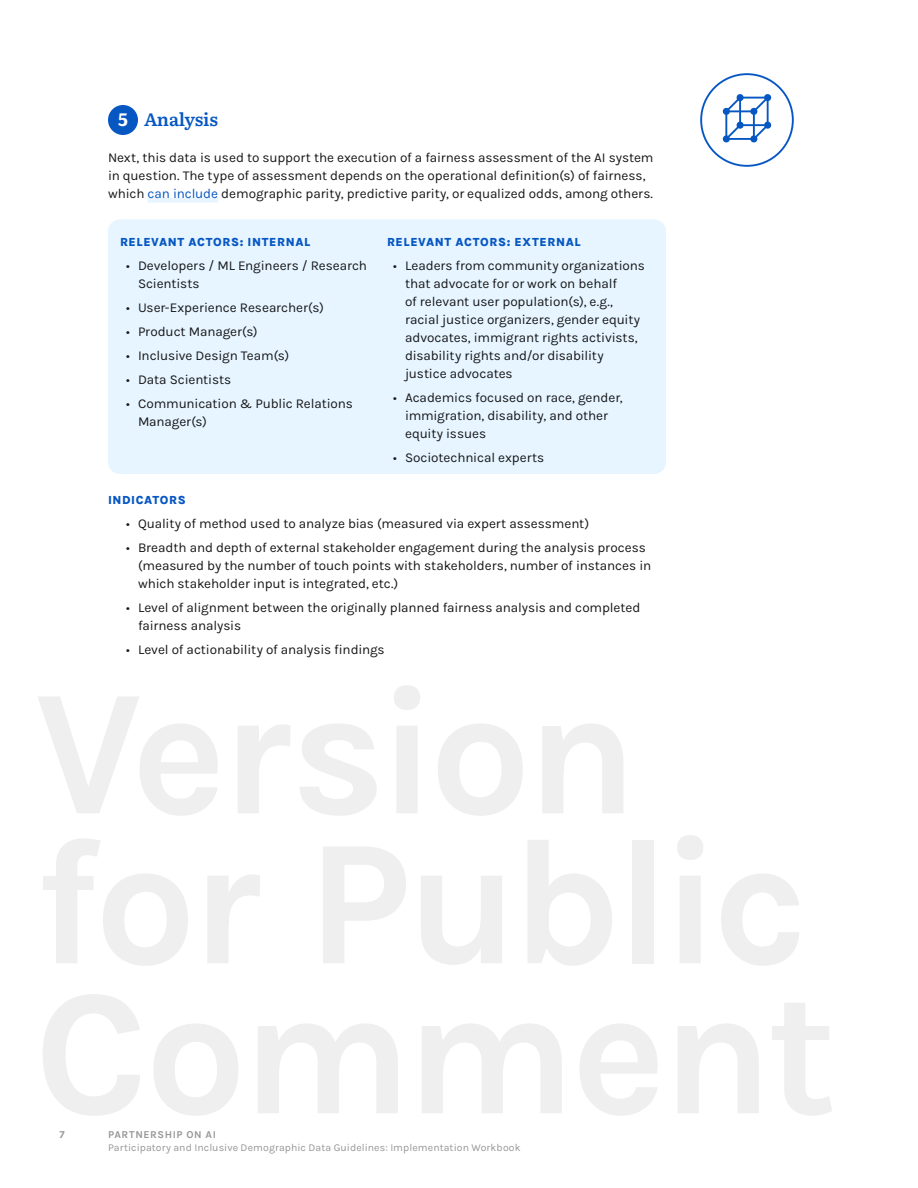
<style>
.page{position:relative;width:918px;height:1188px;background:#fff}
.page>*{position:absolute;margin:0;border:0;box-sizing:border-box;transform-origin:0 0}
.t1{font:18px "Literata";letter-spacing:-.01em;color:#0757c3}
.big_number{font:18px "Literata";color:#fff}
.body_-_single_space{font:13.5px/18px "Karla";letter-spacing:-.005em;color:#18181a}
.t2{font:800 12px "Karla";letter-spacing:.05em;color:#0757c3}
.t3{font:10.5px "Karla";letter-spacing:.01em;color:#969797}
.t4{font:700 10.5px "Karla";letter-spacing:.055em;color:#969797}
.s1{color:#0757c3}
</style>
<div class="page">
<div style="left:700px;top:73px;width:94px;height:94px;border:2px solid #0757c3;border-radius:50%"></div>
<svg style="left:722px;top:94px;width:22px;height:21px"></svg>
<svg style="left:750px;top:94px;width:22px;height:21px"></svg>
<svg style="left:722px;top:121px;width:22px;height:22px"></svg>
<svg style="left:750px;top:121px;width:22px;height:22px"></svg>
<hr style="left:740px;top:124px;width:28px;height:2px;background:#0757c3">
<hr style="left:739px;top:98px;width:2px;height:27px;background:#0757c3">
<hr style="left:740px;top:97px;width:28px;height:2px;background:#0757c3">
<hr style="left:767px;top:98px;width:2px;height:27px;background:#0757c3">
<hr style="left:753px;top:111px;width:2px;height:28px;background:#0757c3">
<hr style="left:726px;top:138px;width:28px;height:2px;background:#0757c3">
<hr style="left:725px;top:111px;width:2px;height:28px;background:#0757c3">
<hr style="left:726px;top:110px;width:28px;height:2px;background:#0757c3">
<hr style="left:148px;top:198px;width:70px;height:4px;background:#e6f5ff">
<div style="left:108px;top:105px;width:30px;height:30px;background:#0757c3;border-radius:50%"></div>
<div style="left:108px;top:219px;width:558px;height:255px;background:#e6f5ff;border-radius:12px"></div>
<p class="big_number" style="left:118px;top:106px;width:11px">5</p>
<h2 class="t1" style="left:144px;top:106px;width:75px">Analysis</h2>
<p class="body_-_single_space" style="left:108px;top:148px;width:547px">Next, this data is used to support the execution of a fairness assessment of the AI system in question. The type of assessment depends on the operational definition(s) of fairness, which <span class="s1">can include</span> demographic parity, predictive parity, or equalized odds, among others.</p>
<h4 class="t2" style="left:120px;top:234px;width:192px">RELEVANT ACTORS: INTERNAL</h4>
<h4 class="t2" style="left:387px;top:234px;width:195px">RELEVANT ACTORS: EXTERNAL</h4>
<p class="body_-_single_space" style="left:138px;top:256px;width:231px;text-indent:-12px">• Developers / ML Engineers / Research<br>Scientists</p>
<p class="body_-_single_space" style="left:126px;top:298px;width:199px">• User-Experience Researcher(s)</p>
<p class="body_-_single_space" style="left:126px;top:322px;width:133px">• Product Manager(s)</p>
<p class="body_-_single_space" style="left:126px;top:346px;width:165px">• Inclusive Design Team(s)</p>
<p class="body_-_single_space" style="left:126px;top:370px;width:107px">• Data Scientists</p>
<p class="body_-_single_space" style="left:138px;top:394px;width:217px;text-indent:-12px">• Communication &amp; Public Relations<br>Manager(s)</p>
<p class="body_-_single_space" style="left:405px;top:256px;width:241px;text-indent:-12px">• Leaders from community organizations that advocate for or work on behalf<br>of relevant user population(s), e.g., racial justice organizers, gender equity advocates, immigrant rights activists, disability rights and/or disability justice advocates</p>
<p class="body_-_single_space" style="left:405px;top:388px;width:219px;text-indent:-12px">• Academics focused on race, gender, immigration, disability, and other equity issues</p>
<p class="body_-_single_space" style="left:393px;top:448px;width:153px">• Sociotechnical experts</p>
<h4 class="t2" style="left:108px;top:492px;width:79px">INDICATORS</h4>
<p class="body_-_single_space" style="left:126px;top:514px;width:465px">• Quality of method used to analyze bias (measured via expert assessment)</p>
<p class="body_-_single_space" style="left:138px;top:538px;width:515px;text-indent:-12px">• Breadth and depth of external stakeholder engagement during the analysis process (measured by the number of touch points with stakeholders, number of instances in which stakeholder input is integrated, etc.)</p>
<p class="body_-_single_space" style="left:138px;top:598px;width:504px;text-indent:-12px">• Level of alignment between the originally planned fairness analysis and completed fairness analysis</p>
<p class="body_-_single_space" style="left:126px;top:640px;width:260px">• Level of actionability of analysis findings</p>
<p class="t4" style="left:59px;top:1128px;width:7px">7</p>
<p class="t4" style="left:108px;top:1128px;width:109px">PARTNERSHIP ON AI</p>
<p class="t3" style="left:108px;top:1141px;width:414px">Participatory and Inclusive Demographic Data Guidelines: Implementation Workbook</p>
</div>
